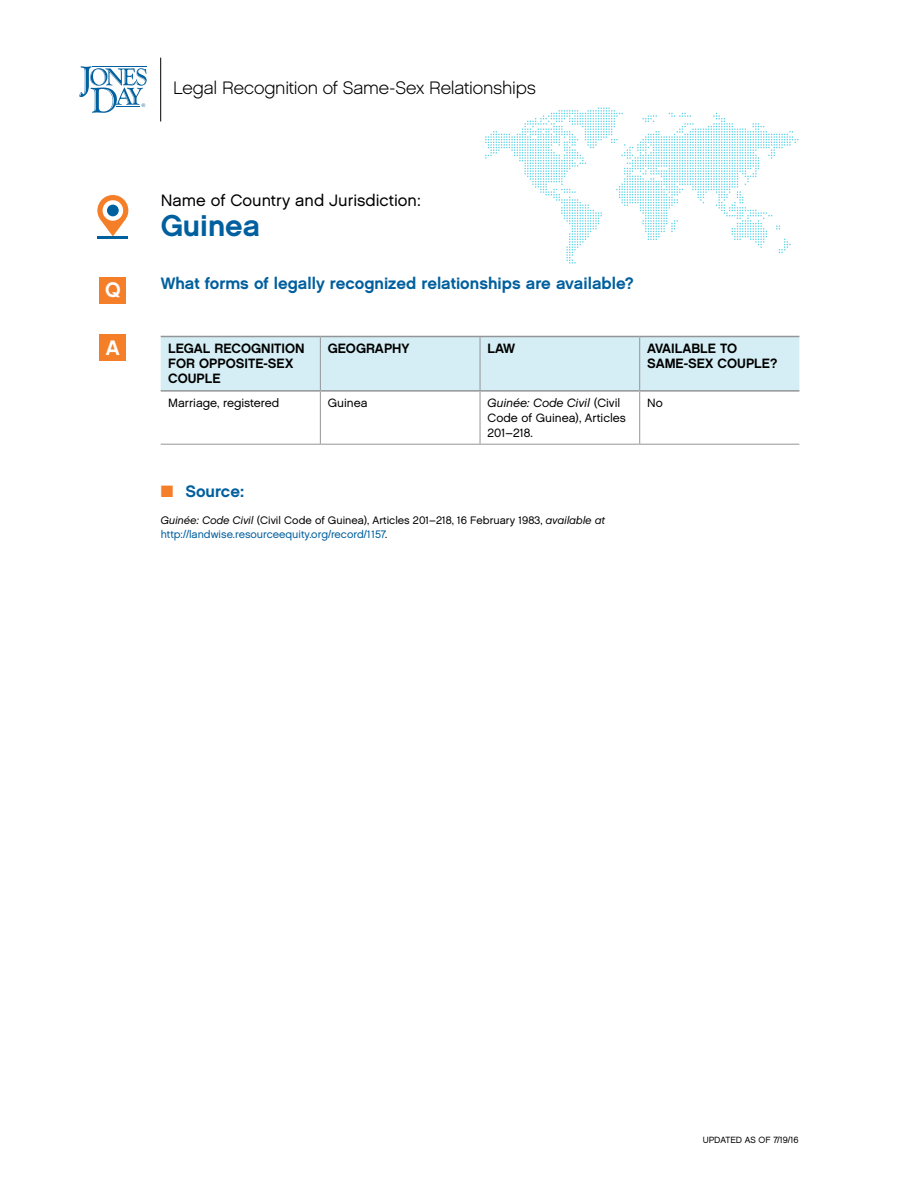
<style>
.page{position:relative;width:918px;height:1188px;background:#fff}
.page>*{position:absolute;margin:0;border:0;box-sizing:border-box;transform-origin:0 0}
.CNTRY{font:30px "Chalet New York Nineteen Sixty";color:#005f9e}
.t1{font:21px "Chalet New York Nineteen Sixty";color:#fff}
.t2{font:18px "Chalet English Channel";letter-spacing:-.01em;color:#000}
.Q{font:16.5px "Chalet New York Nineteen Sixty";color:#005f9e}
.CNTRY-2{font:16.5px "Chalet London Nineteen Sixty";color:#000}
.SRC_Header_Bold_U_LC{font:16.5px "Chalet New York Nineteen Sixty";color:#005f9e}
.TBL_HEAD_B{font:13.5px/15px "Chalet New York Nineteen Sixty";color:#000}
.TBL_BC{font:12px/15px "Chalet London Nineteen Sixty";color:#000}
.SRC_BC{font:10.8px/13.8px "Chalet London Nineteen Sixty";color:#000}
.t3{font:9px "Chalet London Nineteen Sixty";color:#000}
.s1{font-family:"Chalet Oblique London"}
.s2{color:#f57e29}
.s3{color:#005f9e}
</style>
<div class="page">
<div style="left:161px;top:337px;width:638px;height:53px;background:#d5eef5"></div>
<hr style="left:480px;top:337px;width:1px;height:53px;background:#939598">
<hr style="left:320px;top:444px;width:160px;height:1px;background:#939598">
<hr style="left:480px;top:444px;width:160px;height:1px;background:#939598">
<hr style="left:640px;top:444px;width:159px;height:1px;background:#939598">
<hr style="left:320px;top:336px;width:160px;height:1px;background:#939598">
<hr style="left:480px;top:336px;width:160px;height:1px;background:#939598">
<hr style="left:161px;top:336px;width:159px;height:1px;background:#939598">
<hr style="left:320px;top:337px;width:1px;height:53px;background:#939598">
<hr style="left:640px;top:336px;width:159px;height:1px;background:#939598">
<hr style="left:639px;top:337px;width:1px;height:53px;background:#939598">
<hr style="left:320px;top:390px;width:160px;height:2px;background:#939598">
<hr style="left:480px;top:390px;width:160px;height:2px;background:#939598">
<hr style="left:480px;top:392px;width:1px;height:52px;background:#939598">
<hr style="left:640px;top:390px;width:159px;height:2px;background:#939598">
<hr style="left:639px;top:392px;width:1px;height:52px;background:#939598">
<hr style="left:161px;top:390px;width:159px;height:2px;background:#939598">
<hr style="left:320px;top:392px;width:1px;height:52px;background:#939598">
<hr style="left:161px;top:444px;width:159px;height:1px;background:#939598">
<svg style="left:97px;top:195px;width:31px;height:41px"></svg>
<div style="left:103px;top:200px;width:20px;height:21px;background:#fff;border-radius:50%"></div>
<div style="left:107px;top:205px;width:12px;height:11px;background:#005f9e;border-radius:50%"></div>
<hr style="left:97px;top:236px;width:31px;height:3px;background:#005f9e">
<div style="left:100px;top:277px;width:26px;height:26px;background:#f57e29"></div>
<div style="left:100px;top:335px;width:26px;height:26px;background:#f57e29"></div>
<svg style="left:485px;top:107px;width:314px;height:157px"></svg>
<hr style="left:160px;top:58px;width:1px;height:63px;background:#000">
<svg style="left:79px;top:66px;width:68px;height:47px"></svg>
<p class="t1" style="left:105px;top:277px;width:17px">Q</p>
<p class="t1" style="left:106px;top:335px;width:16px">A</p>
<p class="t2" style="left:173px;top:77px;width:364px">Legal Recognition of Same-Sex Relationships</p>
<p class="CNTRY-2" style="left:161px;top:191px;width:262px">Name of Country and Jurisdiction:</p>
<p class="CNTRY" style="left:161px;top:208px;width:101px">Guinea</p>
<p class="Q" style="left:161px;top:273px;width:475px">What forms of legally recognized relationships are available?</p>
<p class="TBL_HEAD_B" style="left:168px;top:341px;width:138px">LEGAL RECOGNITION<br>FOR OPPOSITE-SEX<br>COUPLE</p>
<p class="TBL_HEAD_B" style="left:328px;top:341px;width:83px">GEOGRAPHY</p>
<p class="TBL_HEAD_B" style="left:488px;top:341px;width:29px">LAW</p>
<p class="TBL_HEAD_B" style="left:647px;top:341px;width:132px">AVAILABLE TO<br>SAME-SEX COUPLE?</p>
<p class="TBL_BC" style="left:168px;top:395px;width:113px">Marriage, registered</p>
<p class="TBL_BC" style="left:328px;top:395px;width:41px">Guinea</p>
<p class="TBL_BC" style="left:488px;top:395px;width:140px"><span class="s1">Guinée: Code Civil</span> (Civil<br>Code of Guinea), Articles<br>201–218.</p>
<p class="TBL_BC" style="left:647px;top:395px;width:17px">No</p>
<p class="SRC_Header_Bold_U_LC" style="left:161px;top:481px;width:85px"><span class="s2">■</span> Source:</p>
<p class="SRC_BC" style="left:161px;top:514px;width:446px"><span class="s1">Guinée: Code Civil</span> (Civil Code of Guinea), Articles 201–218, 16 February 1983, <span class="s1">available at </span><span class="s3">http://landwise.resourceequity.org/record/1157</span>.</p>
<p class="t3" style="left:703px;top:1135px;width:97px">UPDATED AS OF 7/19/16</p>
</div>
